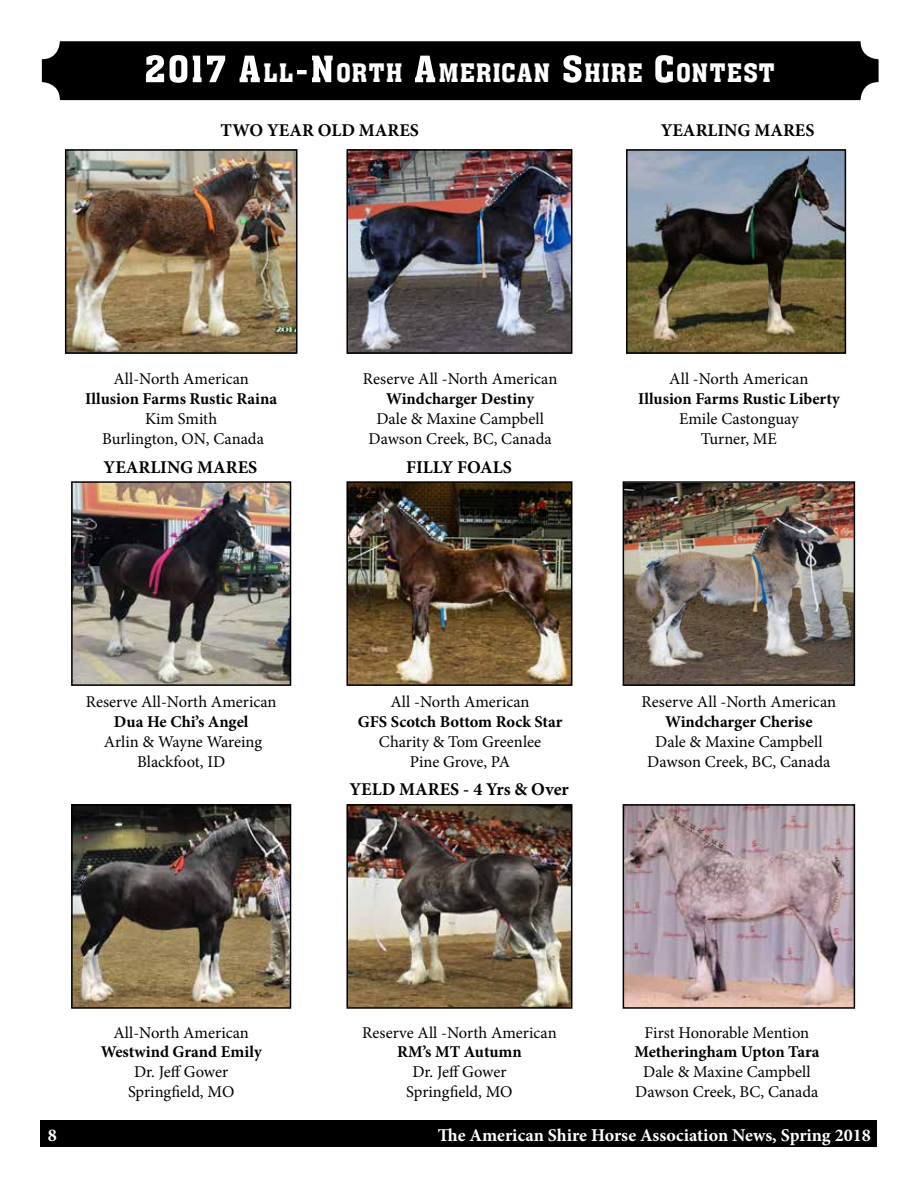
<style>
.page{position:relative;width:918px;height:1188px;background:#fff}
.page>*{position:absolute;margin:0;border:0;box-sizing:border-box;transform-origin:0 0}
.t1{font:37.8px "Aachen BT";letter-spacing:-.02em;color:#fff}
.t2{font:700 18px "Minion Pro";color:#000}
.t3{font:700 18px "Minion Pro";color:#fff}
.t4{font:16.5px/19.8px "Minion Pro";color:#000;text-align:center}
.t5{font:700 16.5px "Minion Pro";color:#000}
.s1{font-size:54px}
</style>
<div class="page">
<div style="left:40px;top:1120px;width:838px;height:28px;background:#000"></div>
<img style="left:349px;top:152px;width:220px;height:199px">
<div style="left:346px;top:149px;width:226px;height:205px;border:2px solid #000"></div>
<img style="left:629px;top:152px;width:214px;height:199px">
<div style="left:626px;top:149px;width:220px;height:205px;border:2px solid #000"></div>
<img style="left:68px;top:152px;width:226px;height:199px">
<div style="left:65px;top:149px;width:232px;height:205px;border:2px solid #000"></div>
<img style="left:349px;top:484px;width:220px;height:199px">
<div style="left:346px;top:481px;width:226px;height:205px;border:2px solid #000"></div>
<img style="left:74px;top:484px;width:214px;height:199px">
<div style="left:71px;top:481px;width:220px;height:205px;border:2px solid #000"></div>
<img style="left:626px;top:484px;width:226px;height:199px">
<div style="left:623px;top:481px;width:232px;height:205px;border:2px solid #000"></div>
<img style="left:349px;top:807px;width:220px;height:199px">
<div style="left:346px;top:804px;width:226px;height:205px;border:2px solid #000"></div>
<img style="left:74px;top:807px;width:214px;height:199px">
<div style="left:71px;top:804px;width:220px;height:205px;border:2px solid #000"></div>
<img style="left:626px;top:807px;width:226px;height:199px">
<div style="left:623px;top:804px;width:232px;height:205px;border:2px solid #000"></div>
<div style="left:42px;top:41px;width:837px;height:59px;background:#000;border-radius:18px"></div>
<h1 class="t1" style="left:143px;top:56px;width:634px"><span class="s1">2017 A</span>ll<span class="s1">-N</span>orth <span class="s1">A</span>merican <span class="s1">S</span>hire <span class="s1">C</span> ontest</h1>
<p class="t2" style="left:220px;top:118px;width:200px">TWO YEAR OLD MARES</p>
<p class="t2" style="left:661px;top:118px;width:155px">YEARLING MARES</p>
<p class="t4" style="left:114px;top:369px;width:137px">All-North American</p>
<p class="t5" style="left:85px;top:387px;width:193px">Illusion Farms Rustic Raina</p>
<p class="t4" style="left:102px;top:409px;width:163px">Kim Smith<br>Burlington, ON, Canada</p>
<p class="t4" style="left:363px;top:369px;width:196px">Reserve All -North American</p>
<p class="t5" style="left:386px;top:387px;width:149px">Windcharger Destiny</p>
<p class="t4" style="left:369px;top:409px;width:185px">Dale &amp; Maxine Campbell<br>Dawson Creek, BC, Canada</p>
<p class="t2" style="left:104px;top:454px;width:155px">YEARLING MARES</p>
<p class="t2" style="left:406px;top:454px;width:107px">FILLY FOALS</p>
<p class="t4" style="left:669px;top:369px;width:141px">All -North American</p>
<p class="t5" style="left:638px;top:387px;width:203px">Illusion Farms Rustic Liberty</p>
<p class="t4" style="left:679px;top:409px;width:121px">Emile Castonguay<br>Turner, ME</p>
<p class="t4" style="left:86px;top:692px;width:192px">Reserve All-North American</p>
<p class="t5" style="left:114px;top:710px;width:136px">Dua He Chi’s Angel</p>
<p class="t4" style="left:104px;top:732px;width:160px">Arlin &amp; Wayne Wareing<br>Blackfoot, ID</p>
<p class="t4" style="left:391px;top:692px;width:141px">All -North American</p>
<p class="t5" style="left:358px;top:710px;width:206px">GFS Scotch Bottom Rock Star</p>
<p class="t4" style="left:379px;top:732px;width:164px">Charity &amp; Tom Greenlee<br>Pine Grove, PA</p>
<p class="t2" style="left:350px;top:776px;width:221px">YELD MARES - 4 Yrs &amp; Over</p>
<p class="t4" style="left:642px;top:692px;width:196px">Reserve All -North American</p>
<p class="t5" style="left:665px;top:710px;width:149px">Windcharger Cherise</p>
<p class="t4" style="left:647px;top:732px;width:185px">Dale &amp; Maxine Campbell<br>Dawson Creek, BC, Canada</p>
<p class="t4" style="left:114px;top:1023px;width:137px">All-North American</p>
<p class="t5" style="left:101px;top:1041px;width:162px">Westwind Grand Emily</p>
<p class="t4" style="left:128px;top:1062px;width:108px">Dr. Jeff Gower<br>Springfield, MO</p>
<p class="t4" style="left:362px;top:1023px;width:196px">Reserve All -North American</p>
<p class="t5" style="left:397px;top:1041px;width:126px">RM’s MT Autumn</p>
<p class="t4" style="left:406px;top:1062px;width:108px">Dr. Jeff Gower<br>Springfield, MO</p>
<p class="t4" style="left:645px;top:1023px;width:166px">First Honorable Mention</p>
<p class="t5" style="left:634px;top:1041px;width:187px">Metheringham Upton Tara</p>
<p class="t4" style="left:635px;top:1062px;width:185px">Dale &amp; Maxine Campbell<br>Dawson Creek, BC, Canada</p>
<p class="t3" style="left:48px;top:1123px;width:10px">8</p>
<p class="t3" style="left:438px;top:1122px;width:434px">The American Shire Horse Association News, Spring 2018</p>
</div>
